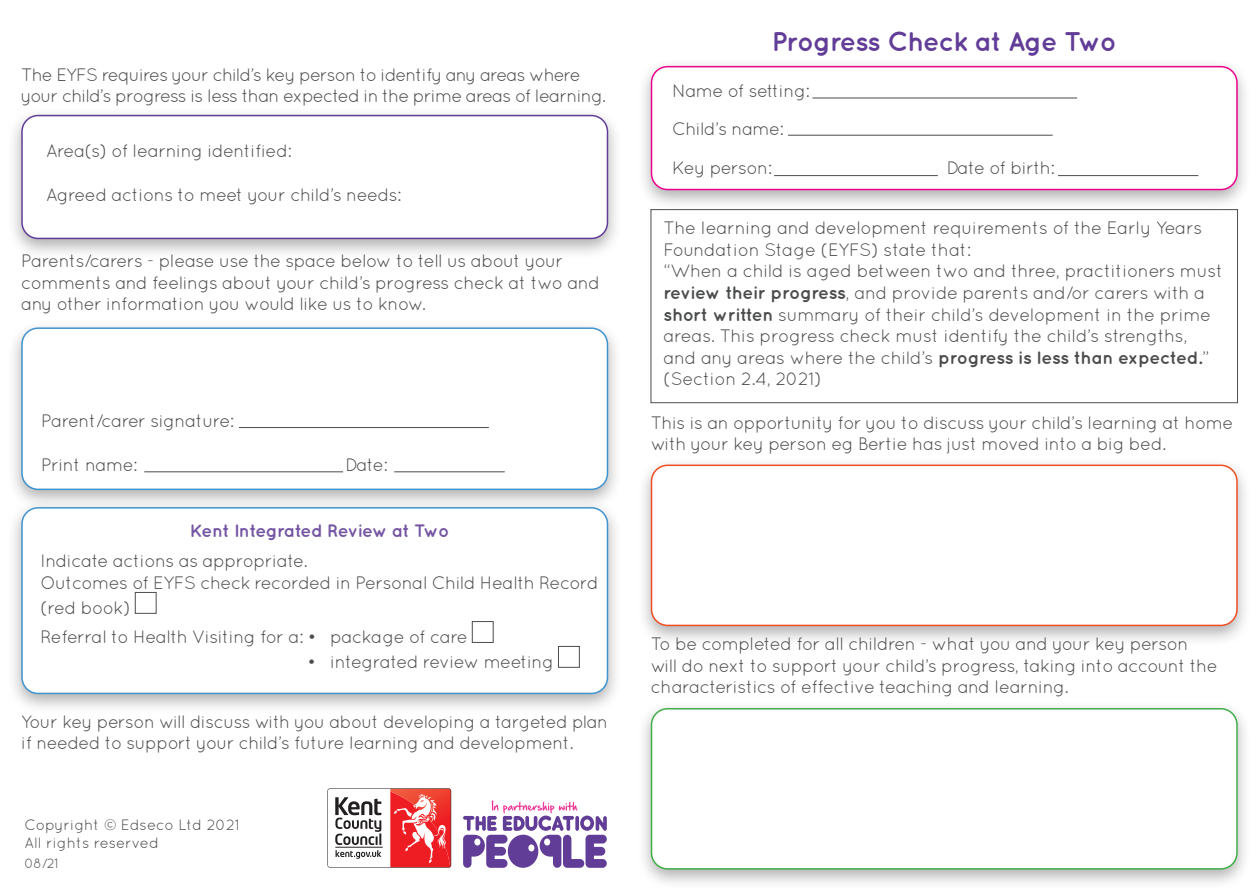
<style>
.page{position:relative;width:1259px;height:893px;background:#fff}
.page>*{position:absolute;margin:0;border:0;box-sizing:border-box;transform-origin:0 0}
.t1{font:700 27px "Quicksand";letter-spacing:-.03em;color:#623d98}
.t2{font:18px/21.6px "Quicksand";letter-spacing:-.03em;color:#4b4c4d}
.t3{font:18px/21.6px "Quicksand";letter-spacing:-.05em;color:#4b4c4d}
.t4{font:700 18px "Quicksand";letter-spacing:-.03em;color:#7455a3}
.t5{font:15px/18px "Quicksand";color:#4b4c4d}
.t6{font:13.5px "Quicksand";color:#4b4c4d}
.s1{font-weight:700}
</style>
<div class="page">
<div style="left:637px;top:58px;width:614px;height:153px;background:#231f20;opacity:.35"></div>
<div style="left:651px;top:67px;width:586px;height:123px;background:#fff;border-radius:16px"></div>
<div style="left:651px;top:66px;width:586px;height:124px;border:2px solid #ed028c;border-radius:16px"></div>
<div style="left:637px;top:457px;width:614px;height:190px;background:#231f20;opacity:.35"></div>
<div style="left:651px;top:465px;width:586px;height:160px;background:#fff;border-radius:16px"></div>
<div style="left:651px;top:465px;width:586px;height:161px;border:2px solid #f04d22;border-radius:16px"></div>
<div style="left:637px;top:700px;width:614px;height:190px;background:#231f20;opacity:.35"></div>
<div style="left:651px;top:709px;width:586px;height:160px;background:#fff;border-radius:16px"></div>
<div style="left:651px;top:708px;width:586px;height:162px;border:2px solid #40ae49;border-radius:16px"></div>
<div style="left:651px;top:209px;width:586px;height:194px;border:1px solid #4b4c4d"></div>
<div style="left:7px;top:107px;width:615px;height:153px;background:#231f20;opacity:.35"></div>
<div style="left:22px;top:116px;width:585px;height:122px;background:#fff;border-radius:16px"></div>
<div style="left:21px;top:115px;width:587px;height:124px;border:2px solid #623d98;border-radius:16px"></div>
<div style="left:7px;top:320px;width:615px;height:191px;background:#231f20;opacity:.35"></div>
<div style="left:22px;top:328px;width:585px;height:161px;background:#fff;border-radius:16px"></div>
<div style="left:21px;top:327px;width:587px;height:163px;border:2px solid #3f93cf;border-radius:16px"></div>
<hr style="left:239px;top:427px;width:250px;height:1px;background:#4b4c4d">
<hr style="left:144px;top:472px;width:199px;height:1px;background:#4b4c4d">
<hr style="left:394px;top:472px;width:111px;height:1px;background:#4b4c4d">
<div style="left:7px;top:500px;width:615px;height:214px;background:#231f20;opacity:.35"></div>
<div style="left:22px;top:508px;width:585px;height:185px;background:#fff;border-radius:16px"></div>
<div style="left:21px;top:507px;width:587px;height:187px;border:2px solid #3f93cf;border-radius:16px"></div>
<div style="left:135px;top:592px;width:21px;height:21px;border:1px solid #4b4c4d"></div>
<div style="left:472px;top:621px;width:21px;height:22px;border:1px solid #4b4c4d"></div>
<div style="left:558px;top:646px;width:21px;height:21px;border:1px solid #4b4c4d"></div>
<svg style="left:463px;top:800px;width:144px;height:68px"></svg>
<svg style="left:327px;top:788px;width:124px;height:80px"></svg>
<hr style="left:812px;top:98px;width:265px;height:1px;background:#4b4c4d">
<hr style="left:788px;top:135px;width:264px;height:1px;background:#4b4c4d">
<hr style="left:774px;top:175px;width:164px;height:1px;background:#4b4c4d">
<hr style="left:1058px;top:175px;width:140px;height:1px;background:#4b4c4d">
<p class="t3" style="left:21px;top:64px;width:586px">The EYFS requires your child’s key person to identify any areas where your child’s progress is less than expected in the prime areas of learning.</p>
<p class="t2" style="left:46px;top:140px;width:247px">Area(s) of learning identified:</p>
<p class="t2" style="left:46px;top:183px;width:357px">Agreed actions to meet your child’s needs:</p>
<p class="t2" style="left:21px;top:250px;width:580px">Parents/carers - please use the space below to tell us about your comments and feelings about your child’s progress check at two and any other information you would like us to know.</p>
<p class="t2" style="left:41px;top:410px;width:194px">Parent/carer signature:</p>
<p class="t2" style="left:41px;top:453px;width:98px">Print name:</p>
<p class="t2" style="left:345px;top:453px;width:44px">Date:</p>
<p class="t4" style="left:190px;top:520px;width:261px">Kent Integrated Review at Two</p>
<p class="t2" style="left:40px;top:550px;width:560px">Indicate actions as appropriate.<br>Outcomes of EYFS check recorded in Personal Child Health Record</p>
<p class="t2" style="left:40px;top:592px;width:429px;line-height:29.1px">(red book)<br>Referral to Health Visiting for a: • package of care</p>
<p class="t2" style="left:308px;top:650px;width:248px">• integrated review meeting</p>
<p class="t2" style="left:21px;top:710px;width:588px">Your key person will discuss with you about developing a targeted plan if needed to support your child’s future learning and development.</p>
<p class="t5" style="left:24px;top:815px;width:217px">Copyright © Edseco Ltd 2021<br>All rights reserved</p>
<p class="t6" style="left:24px;top:856px;width:36px">08/21</p>
<h1 class="t1" style="left:771px;top:26px;width:346px">Progress Check at Age Two</h1>
<p class="t2" style="left:672px;top:71px;width:139px;line-height:38.5px">Name of setting:<br>Child’s name:<br>Key person:</p>
<p class="t2" style="left:946px;top:157px;width:109px">Date of birth:</p>
<p class="t2" style="left:663px;top:217px;width:561px">The learning and development requirements of the Early Years Foundation Stage (EYFS) state that:<br>“When a child is aged between two and three, practitioners must <span class="s1">review their progress</span>, and provide parents and/or carers with a <span class="s1">short written</span> summary of their child’s development in the prime areas. This progress check must identify the child’s strengths, and any areas where the child’s <span class="s1">progress is less than expected.</span>” (Section 2.4, 2021)</p>
<p class="t2" style="left:651px;top:411px;width:584px">This is an opportunity for you to discuss your child’s learning at home with your key person eg Bertie has just moved into a big bed.</p>
<p class="t2" style="left:651px;top:633px;width:568px">To be completed for all children - what you and your key person will do next to support your child’s progress, taking into account the characteristics of effective teaching and learning.</p>
</div>
